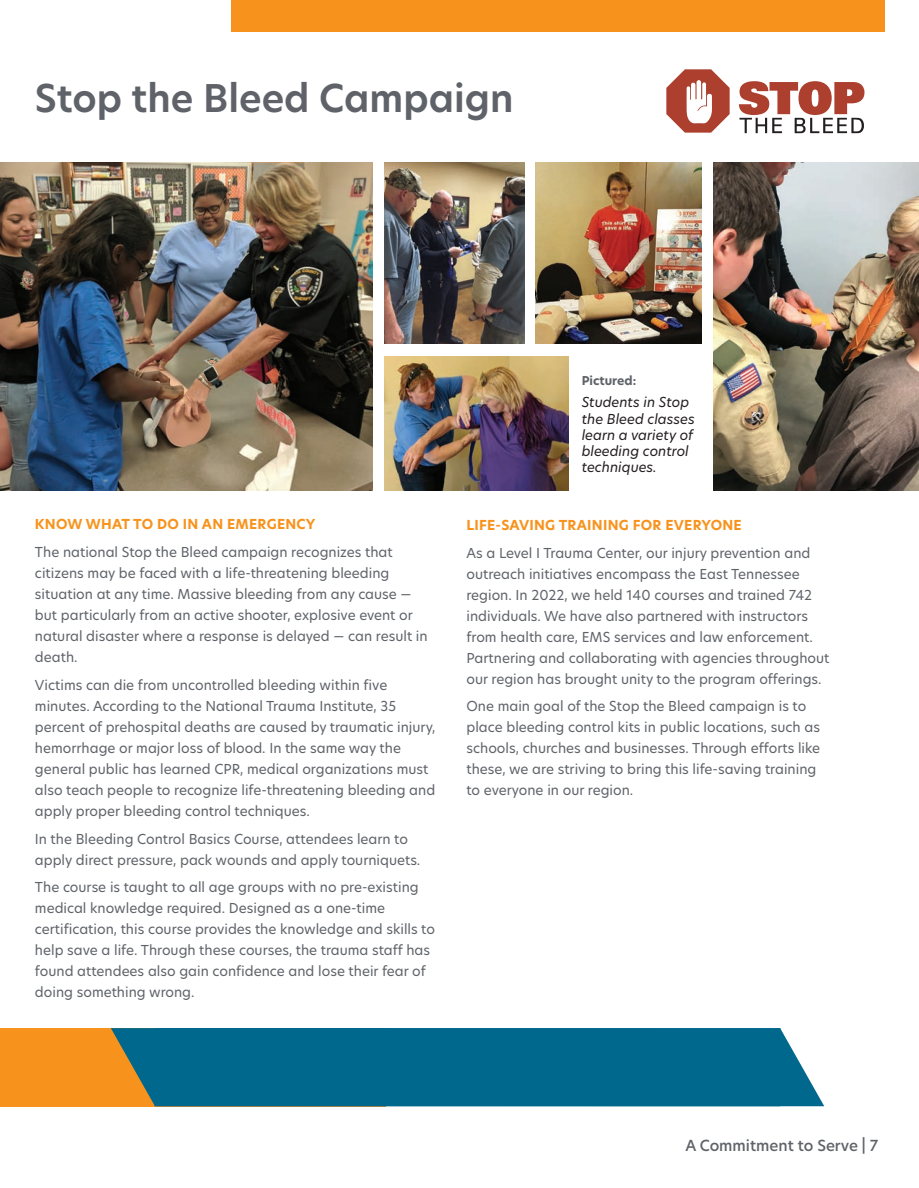
<style>
.page{position:relative;width:919px;height:1188px;background:#fff}
.page>*{position:absolute;margin:0;border:0;box-sizing:border-box;transform-origin:0 0}
.t1{font:600 37.5px "New Hero";color:#5f6369}
.t2{font:500 15px "New Hero";color:#5f6369}
.t3{font:13.5px/21px "New Hero";color:#5f6369}
.t4{font:italic 13.5px/16.2px "New Hero";color:#231f20}
.t5{font:700 13.5px "New Hero";letter-spacing:.02em;color:#f7931d}
.t6{font:700 12px "New Hero";color:#5f6369}
</style>
<div class="page">
<svg style="left:666px;top:69px;width:63px;height:64px"></svg>
<svg style="left:739px;top:81px;width:125px;height:52px"></svg>
<img style="left:0;top:162px;width:372px;height:328px">
<img style="left:713px;top:162px;width:206px;height:328px">
<img style="left:535px;top:162px;width:166px;height:181px">
<img style="left:384px;top:162px;width:140px;height:181px">
<img style="left:384px;top:356px;width:184px;height:134px">
<div style="left:231px;top:0;width:653px;height:32px;background:#f7931d"></div>
<div style="left:0;top:1027px;width:385px;height:78px;background:#f7931d"></div>
<svg style="left:111px;top:1027px;width:44px;height:79px"></svg>
<div style="left:155px;top:1027px;width:669px;height:79px;background:#00688c"></div>
<h1 class="t1" style="left:35px;top:73px;width:480px">Stop the Bleed Campaign</h1>
<p class="t6" style="left:581px;top:372px;width:56px">Pictured:</p>
<p class="t4" style="left:581px;top:394px;width:115px">Students in Stop the Bleed classes learn a variety of bleeding control techniques.</p>
<p class="t5" style="left:35px;top:515px;width:282px">KNOW WHAT TO DO IN AN EMERGENCY</p>
<p class="t3" style="left:35px;top:541px;width:394px">The national Stop the Bleed campaign recognizes that citizens may be faced with a life-threatening bleeding situation at any time. Massive bleeding from any cause — but particularly from an active shooter, explosive event or natural disaster where a response is delayed — can result in death.</p>
<p class="t3" style="left:35px;top:674px;width:402px">Victims can die from uncontrolled bleeding within five minutes. According to the National Trauma Institute, 35 percent of prehospital deaths are caused by traumatic injury, hemorrhage or major loss of blood. In the same way the general public has learned CPR, medical organizations must also teach people to recognize life-threatening bleeding and apply proper bleeding control techniques.</p>
<p class="t3" style="left:35px;top:827px;width:387px">In the Bleeding Control Basics Course, attendees learn to apply direct pressure, pack wounds and apply tourniquets.</p>
<p class="t3" style="left:35px;top:876px;width:401px">The course is taught to all age groups with no pre-existing medical knowledge required. Designed as a one-time certification, this course provides the knowledge and skills to help save a life. Through these courses, the trauma staff has found attendees also gain confidence and lose their fear of doing something wrong.</p>
<p class="t5" style="left:466px;top:515px;width:277px">LIFE-SAVING TRAINING FOR EVERYONE</p>
<p class="t3" style="left:466px;top:541px;width:364px">As a Level I Trauma Center, our injury prevention and outreach initiatives encompass the East Tennessee region. In 2022, we held 140 courses and trained 742 individuals. We have also partnered with instructors from health care, EMS services and law enforcement.<br>Partnering and collaborating with agencies throughout our region has brought unity to the program offerings.</p>
<p class="t3" style="left:466px;top:695px;width:355px">One main goal of the Stop the Bleed campaign is to place bleeding control kits in public locations, such as schools, churches and businesses. Through efforts like these, we are striving to bring this life-saving training to everyone in our region.</p>
<p class="t2" style="left:685px;top:1134px;width:194px">A Commitment to Serve | 7</p>
</div>
